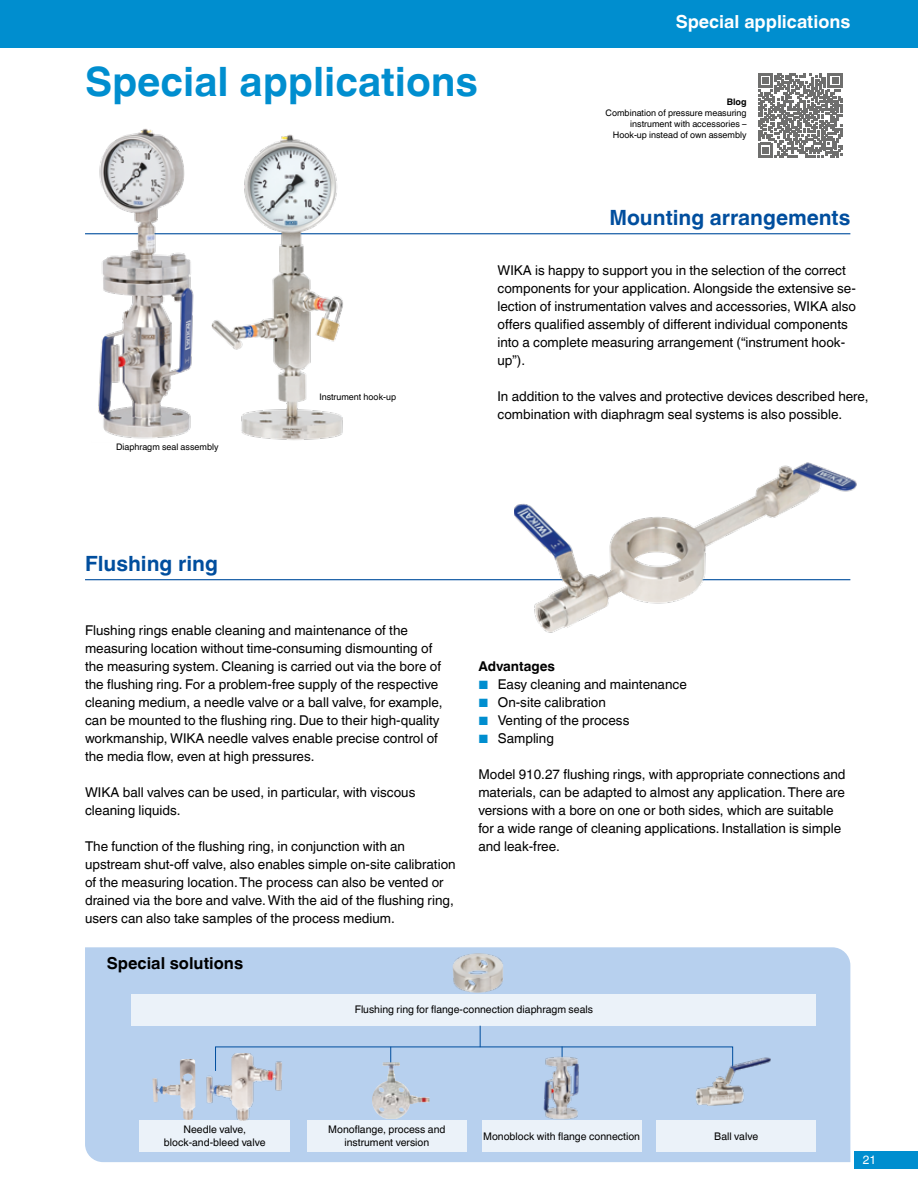
<style>
.page{position:relative;width:918px;height:1188px;background:#fff}
.page>*{position:absolute;margin:0;border:0;box-sizing:border-box;transform-origin:0 0}
.t1{font:700 40.5px "Helvetica World";color:#008ecf}
.t2{font:700 21px "Helvetica World";color:#004e9e}
.t3{font:700 18px "Helvetica World";color:#fff}
.t4{font:700 16.5px "Helvetica World";color:#000}
.t5{font:13.5px/18px "Helvetica World";color:#000}
.t6{font:700 13.5px "Helvetica World";color:#000}
.t7{font:12px "Helvetica World";color:#fff}
.t8{font:10.5px/12.6px "Helvetica World";color:#000;text-align:center}
.t9{font:9px/10.8px "Helvetica World";color:#000;text-align:right}
.t10{font:700 9px "Helvetica World";color:#000}
.s1{font-size:12px;color:#008ecf}
</style>
<div class="page">
<div style="left:0;top:0;width:918px;height:48px;background:#008ecf"></div>
<div style="left:85px;top:947px;width:765px;height:215px;background:#b7d0ee"></div>
<hr style="left:85px;top:579px;width:765px;height:1px;background:#004e9e">
<hr style="left:85px;top:233px;width:765px;height:1px;background:#004e9e">
<div style="left:139px;top:1120px;width:151px;height:32px;background:#ebf2f9"></div>
<div style="left:307px;top:1120px;width:160px;height:32px;background:#ebf2f9"></div>
<div style="left:482px;top:1120px;width:159px;height:32px;background:#ebf2f9"></div>
<div style="left:657px;top:1120px;width:159px;height:32px;background:#ebf2f9"></div>
<div style="left:132px;top:994px;width:684px;height:31px;background:#ebf2f9"></div>
<svg style="left:759px;top:74px;width:83px;height:83px"></svg>
<img style="left:91px;top:128px;width:106px;height:311px">
<img style="left:211px;top:134px;width:135px;height:306px">
<img style="left:515px;top:462px;width:342px;height:171px">
<svg style="left:480px;top:1026px;width:1px;height:21px"></svg>
<svg style="left:390px;top:1047px;width:1px;height:15px"></svg>
<img style="left:452px;top:952px;width:52px;height:41px">
<img style="left:695px;top:1057px;width:75px;height:50px">
<img style="left:166px;top:1059px;width:20px;height:28px">
<img style="left:372px;top:1062px;width:58px;height:57px">
<img style="left:541px;top:1055px;width:39px;height:65px">
<img style="left:206px;top:1053px;width:76px;height:67px">
<div style="left:854px;top:1151px;width:64px;height:17px;background:#008ecf"></div>
<h1 class="t1" style="left:85px;top:58px;width:395px">Special applications</h1>
<h3 class="t3" style="left:676px;top:11px;width:176px">Special applications</h3>
<p class="t10" style="left:727px;top:97px;width:21px">Blog</p>
<p class="t9" style="left:606px;top:108px;width:142px">Combination of pressure measuring instrument with accessories –<br>Hook-up instead of own assembly</p>
<p class="t9" style="left:116px;top:441px;width:104px">Diaphragm seal assembly</p>
<p class="t9" style="left:319px;top:391px;width:78px">Instrument hook-up</p>
<h2 class="t2" style="left:609px;top:205px;width:242px">Mounting arrangements</h2>
<p class="t5" style="left:497px;top:261px;width:360px">WIKA is happy to support you in the selection of the correct components for your application. Alongside the extensive se&shy;lection of instrumentation valves and accessories, WIKA also offers qualified assembly of different individual components into a complete measuring arrangement (“instrument hook&shy;up”).</p>
<p class="t5" style="left:497px;top:387px;width:373px">In addition to the valves and protective devices described here, combination with diaphragm seal systems is also possible.</p>
<h2 class="t2" style="left:85px;top:551px;width:134px">Flushing ring</h2>
<p class="t5" style="left:85px;top:621px;width:359px">Flushing rings enable cleaning and maintenance of the measuring location without time-consuming dismounting of the measuring system. Cleaning is carried out via the bore of the flushing ring. For a problem-free supply of the respective cleaning medium, a needle valve or a ball valve, for example, can be mounted to the flushing ring. Due to their high-quality workmanship, WIKA needle valves enable precise control of the media flow, even at high pressures.</p>
<p class="t5" style="left:85px;top:783px;width:332px">WIKA ball valves can be used, in particular, with viscous cleaning liquids.</p>
<p class="t5" style="left:85px;top:837px;width:372px">The function of the flushing ring, in conjunction with an upstream shut-off valve, also enables simple on-site calibration of the measuring location. The process can also be vented or drained via the bore and valve. With the aid of the flushing ring, users can also take samples of the process medium.</p>
<p class="t4" style="left:107px;top:954px;width:138px">Special solutions</p>
<p class="t6" style="left:478px;top:658px;width:78px">Advantages</p>
<p class="t5" style="left:478px;top:675px;width:210px"><span class="s1">■</span> Easy cleaning and maintenance</p>
<p class="t5" style="left:478px;top:693px;width:129px"><span class="s1">■</span> On-site calibration</p>
<p class="t5" style="left:478px;top:711px;width:153px"><span class="s1">■</span> Venting of the process</p>
<p class="t5" style="left:478px;top:729px;width:77px"><span class="s1">■</span> Sampling</p>
<p class="t5" style="left:478px;top:765px;width:369px">Model 910.27 flushing rings, with appropriate connections and materials, can be adapted to almost any application. There are versions with a bore on one or both sides, which are suitable for a wide range of cleaning applications. Installation is simple and leak-free.</p>
<p class="t8" style="left:355px;top:1003px;width:240px">Flushing ring for flange-connection diaphragm seals</p>
<p class="t8" style="left:164px;top:1124px;width:103px">Needle valve, block-and-bleed valve</p>
<p class="t8" style="left:328px;top:1124px;width:119px">Monoflange, process and instrument version</p>
<p class="t8" style="left:483px;top:1130px;width:158px">Monoblock with flange connection</p>
<p class="t8" style="left:714px;top:1130px;width:45px">Ball valve</p>
<p class="t7" style="left:863px;top:1153px;width:15px">21</p>
</div>
